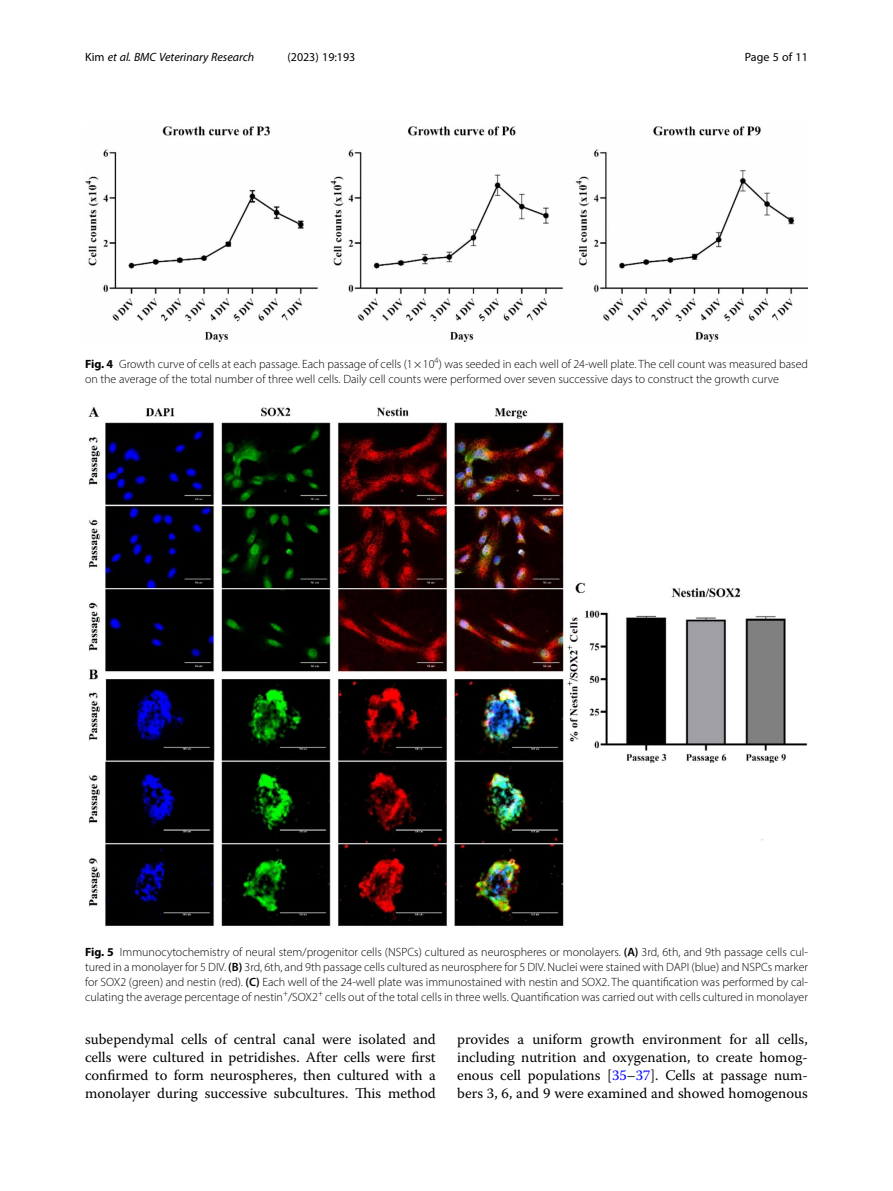
<style>
.page{position:relative;width:893px;height:1191px;background:#fff}
.page>*{position:absolute;margin:0;border:0;box-sizing:border-box;transform-origin:0 0}
.Body_Text_Indent{font:14.7px/18px "Warnock Pro";color:#000;text-align:justify}
.Figure_Caption{font:300 12px/15px "Myriad Pro";color:#000;text-align:justify}
.t1{font:italic 12px "Myriad Pro";color:#000}
.t2{font:12px "Myriad Pro";color:#000}
.s1{font-style:normal}
.s2{font-weight:700}
.s3{font-weight:600}
.s4{color:#00f}
</style>
<div class="page">
<img style="left:88px;top:407px;width:720px;height:519px">
<img style="left:85px;top:126px;width:723px;height:215px">
<p class="t1" style="left:85px;top:50px;width:171px"><span class="s1">Kim</span> et al. BMC Veterinary Research</p>
<p class="t2" style="left:287px;top:50px;width:70px">(2023) 19:193</p>
<p class="t2" style="left:745px;top:50px;width:65px">Page 5 of 11</p>
<p class="Figure_Caption" style="left:85px;top:356px;width:724px"><span class="s2">Fig. 4</span> Growth curve of cells at each passage. Each passage of cells (1×10<sup>4</sup>) was seeded in each well of 24-well plate. The cell count was measured based on the average of the total number of three well cells. Daily cell counts were performed over seven successive days to construct the growth curve</p>
<p class="Figure_Caption" style="left:85px;top:944px;width:724px"><span class="s2">Fig. 5</span> Immunocytochemistry of neural stem/progenitor cells (NSPCs) cultured as neurospheres or monolayers. <span class="s3">(A)</span> 3rd, 6th, and 9th passage cells cul&shy;tured in a monolayer for 5 DIV. <span class="s3">(B)</span> 3rd, 6th, and 9th passage cells cultured as neurosphere for 5 DIV. Nuclei were stained with DAPI (blue) and NSPCs marker for SOX2 (green) and nestin (red). <span class="s3">(C)</span> Each well of the 24-well plate was immunostained with nestin and SOX2. The quantification was performed by cal&shy;culating the average percentage of nestin<sup>+</sup>/SOX2<sup>+</sup> cells out of the total cells in three wells. Quantification was carried out with cells cultured in monolayer</p>
<p class="Body_Text_Indent" style="left:85px;top:1030px;width:352px">subependymal cells of central canal were isolated and cells were cultured in petridishes. After cells were first confirmed to form neurospheres, then cultured with a monolayer during successive subcultures. This method</p>
<p class="Body_Text_Indent" style="left:457px;top:1030px;width:352px">provides a uniform growth environment for all cells, including nutrition and oxygenation, to create homog&shy;enous cell populations [<span class="s4">35</span>–<span class="s4">37</span>]. Cells at passage num&shy;bers 3, 6, and 9 were examined and showed homogenous</p>
</div>
